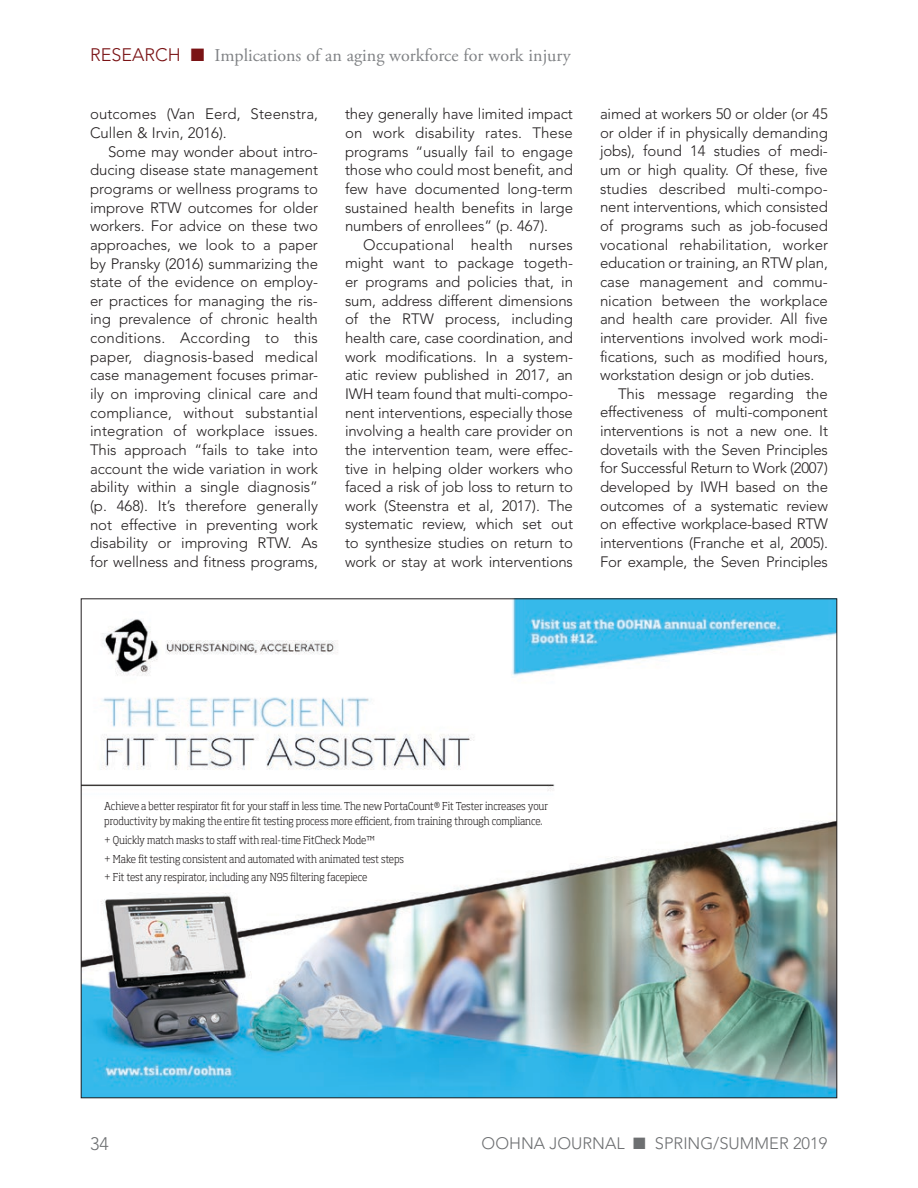
<style>
.page{position:relative;width:918px;height:1188px;background:#fff}
.page>*{position:absolute;margin:0;border:0;box-sizing:border-box;transform-origin:0 0}
.t1{font:18px "Adobe Garamond Pro";color:#808285}
.t2{font:300 18px "Avenir";color:#7a1315}
.t3{font:300 18px "Avenir";color:#6d6f71}
.t4{font:300 16.5px "Avenir";color:#6d6f71}
.t5{font:300 15px/18.6px "Avenir";letter-spacing:-.01em;color:#231f20;text-align:justify}
.t6{font:300 15px/18.6px "Avenir";letter-spacing:.01em;color:#231f20}
.t7{font:300 10.8px/18.8px "Soho Std";letter-spacing:-.01em;color:#231f20;scale:.9 1}
</style>
<div class="page">
<img style="left:83px;top:601px;width:752px;height:495px">
<p class="t2" style="left:90px;top:44px;width:116px">Research ■</p>
<p class="t1" style="left:215px;top:44px;width:358px">Implications of an aging workforce for work injury</p>
<p class="t6" style="left:90px;top:105px;width:230px">outcomes (Van Eerd, Steenstra,<br>Cullen &amp; I rvin, 2016).</p>
<p class="t5" style="left:90px;top:142px;width:230px;text-indent:18px">Some may wonder about intro&shy;ducing disease state management programs or wellness programs to improve RTW outcomes for older workers. For advice on these two approaches, we look to a paper by Pransky (2016) summarizing the state of the evidence on employ&shy;er practices for managing the ris&shy;ing prevalence of chronic health conditions. According to this paper, diagnosis-based medical case management focuses primar&shy;ily on improving clinical care and compliance, without substantial integration of workplace issues.<br>This approach “fails to take into account the wide variation in work ability within a single diagnosis” (p. 468). It’s therefore generally not effective in preventing work disability or improving RTW. As for wellness and fitness programs,</p>
<p class="t5" style="left:345px;top:105px;width:230px">they generally have limited impact on work disability rates. These programs “usually fail to engage those who could most benefit, and few have documented long-term sustained health benefits in large numbers of enrollees” (p. 467).</p>
<p class="t5" style="left:345px;top:235px;width:230px;text-indent:18px">Occupational health nurses might want to package togeth&shy;er programs and policies that, in sum, address different dimensions of the RTW process, including health care, case coordination, and work modifications. I n a system&shy;atic review published in 2017, an IWH team found that multi-compo&shy;nent interventions, especially those involving a health care provider on the intervention team, were effec&shy;tive in helping older workers who faced a risk of job loss to return to work (Steenstra et al, 2017). The systematic review, which set out to synthesize studies on return to work or stay at work interventions</p>
<p class="t5" style="left:600px;top:105px;width:229px">aimed at workers 50 or older (or 45</p>
<p class="t5" style="left:600px;top:123px;width:229px">or older if in physically demanding</p>
<p class="t5" style="left:600px;top:142px;width:229px">jobs), found 14 studies of medi-</p>
<p class="t5" style="left:600px;top:161px;width:230px">um or high quality. Of these, five</p>
<p class="t5" style="left:600px;top:179px;width:229px">studies described multi-compo-</p>
<p class="t5" style="left:600px;top:198px;width:229px">nent interventions, which consisted</p>
<p class="t5" style="left:600px;top:217px;width:230px">of programs such as job-focused</p>
<p class="t5" style="left:600px;top:235px;width:230px">vocational rehabilitation, worker</p>
<p class="t5" style="left:600px;top:254px;width:229px">education or training, an RTW plan,</p>
<p class="t5" style="left:600px;top:272px;width:229px">case management and commu-</p>
<p class="t5" style="left:600px;top:291px;width:229px">nication between the workplace</p>
<p class="t5" style="left:600px;top:310px;width:229px">and health care provider. All five</p>
<p class="t5" style="left:600px;top:328px;width:230px">interventions involved work modi-</p>
<p class="t5" style="left:600px;top:347px;width:229px">fications, such as modified hours,</p>
<p class="t5" style="left:600px;top:366px;width:216px">workstation design or job duties.</p>
<p class="t5" style="left:618px;top:384px;width:211px">This message regarding the</p>
<p class="t5" style="left:600px;top:403px;width:229px">effectiveness of multi-component</p>
<p class="t5" style="left:600px;top:422px;width:229px">interventions is not a new one. It</p>
<p class="t5" style="left:600px;top:440px;width:230px">dovetails with the Seven Principles</p>
<p class="t5" style="left:600px;top:459px;width:230px">for Successful Return to Work (2007)</p>
<p class="t5" style="left:600px;top:478px;width:230px">developed by IWH based on the</p>
<p class="t5" style="left:600px;top:496px;width:230px">outcomes of a systematic review</p>
<p class="t5" style="left:600px;top:515px;width:230px">on effective workplace-based RTW</p>
<p class="t5" style="left:600px;top:534px;width:230px">interventions (Franche et al, 2005).</p>
<p class="t5" style="left:600px;top:552px;width:229px">For example, the Seven Principles</p>
<p class="t7" style="left:104px;top:798px;width:495px;line-height:15.5px">Achieve a better respirator fit for your staff in less time. The new PortaCount® Fit Tester increases your productivity by making the entire fit testing process more efficient, from training through compliance.</p>
<p class="t7" style="left:104px;top:831px;width:335px">+ Quickly match masks to staff with real-time FitCheck Mode™<br>+ Make fit testing consistent and automated with animated test steps + Fit test any respirator, including any N95 filtering facepiece</p>
<p class="t3" style="left:90px;top:1133px;width:20px">34</p>
<p class="t4" style="left:482px;top:1134px;width:347px">OOHNA JOURNAL ■ SPRING/SUMMER 2019</p>
</div>
